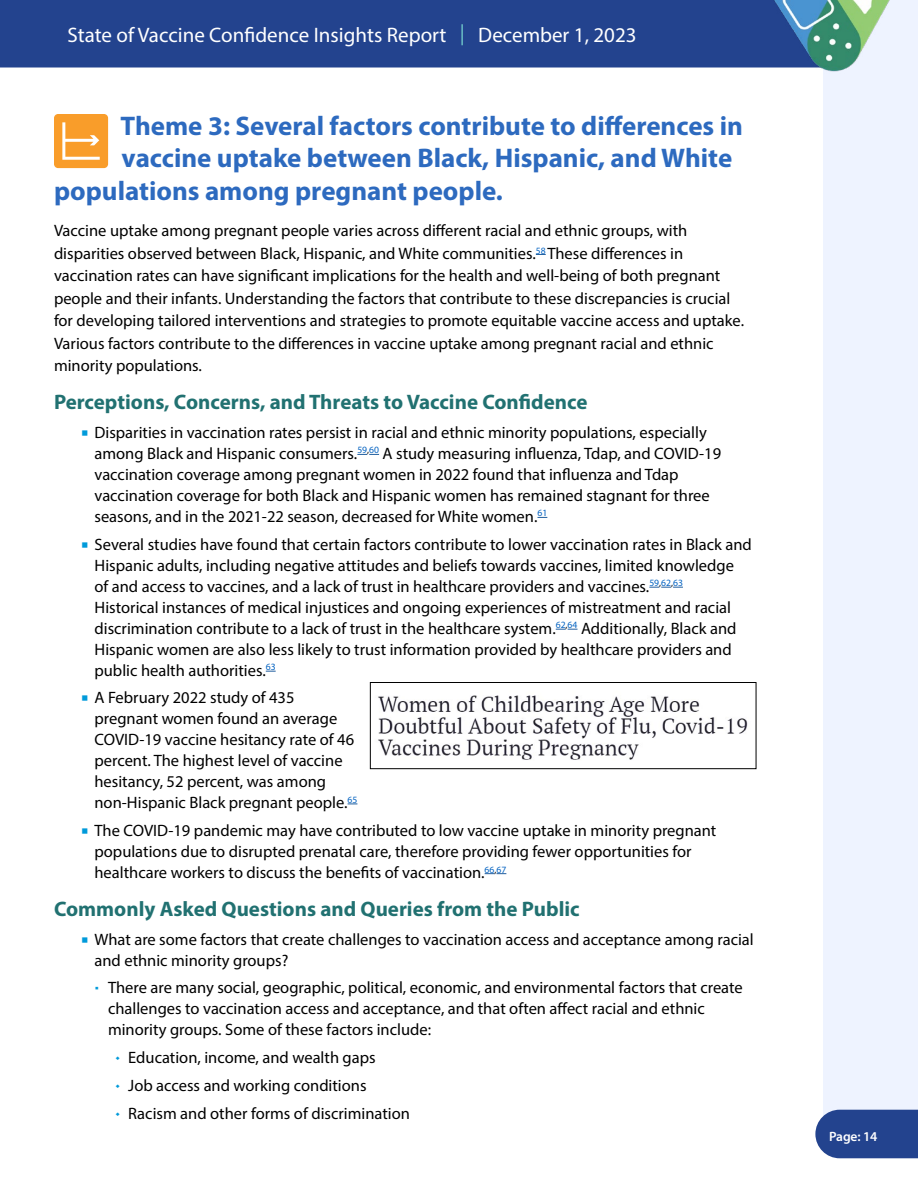
<style>
.page{position:relative;width:918px;height:1188px;background:#fff}
.page>*{position:absolute;margin:0;border:0;box-sizing:border-box;transform-origin:0 0}
.t1{font:700 27px "Myriad Pro";color:#2d6abf}
.t2{font:700 21px "Myriad Pro";color:#217171}
.t3{font:21px "Myriad Pro";color:#fff}
.L{font:16.5px/21px "Myriad Pro";color:#000}
.L2{font:16.5px/21px "Myriad Pro";color:#000}
.t4{font:600 13.5px "Myriad Pro";letter-spacing:-.01em;color:#fff}
.s1{color:#70cacb}
</style>
<div class="page">
<div style="left:824px;top:0;width:94px;height:1110px;background:#eef3ff"></div>
<div style="left:815px;top:1110px;width:103px;height:48px;background:#23438e"></div>
<div style="left:0;top:0;width:751px;height:68px;background:#23438e"></div>
<img style="left:751px;top:0;width:160px;height:76px">
<div style="left:54px;top:114px;width:54px;height:54px;background:#f99d2a;border-radius:4px"></div>
<svg style="left:62px;top:122px;width:38px;height:38px"></svg>
<svg style="left:357px;top:454px;width:22px;height:1px"></svg>
<svg style="left:649px;top:587px;width:34px;height:1px"></svg>
<svg style="left:556px;top:629px;width:22px;height:1px"></svg>
<svg style="left:485px;top:873px;width:21px;height:1px"></svg>
<img style="left:378px;top:695px;width:370px;height:65px">
<div style="left:370px;top:682px;width:386px;height:87px;border:1px solid #000"></div>
<p class="t3" style="left:68px;top:22px;width:571px">State of Vaccine Confidence Insights Report <span class="s1">|</span> December 1, 2023</p>
<h3 class="t1" style="left:121px;top:108px;width:624px">Theme 3: Several factors contribute to differences in</h3>
<h3 class="t1" style="left:122px;top:141px;width:612px">vaccine uptake between Black, Hispanic, and White</h3>
<h3 class="t1" style="left:54px;top:173px;width:450px">populations among pregnant people.</h3>
<p class="L" style="left:54px;top:219px;width:692px;line-height:22.5px">Vaccine uptake among pregnant people varies across different racial and ethnic groups, with disparities observed between Black, Hispanic, and White communities.<sup>58</sup> These differences in vaccination rates can have significant implications for the health and well-being of both pregnant people and their infants. Understanding the factors that contribute to these discrepancies is crucial for developing tailored interventions and strategies to promote equitable vaccine access and uptake.<br>Various factors contribute to the differences in vaccine uptake among pregnant racial and ethnic minority populations.</p>
<h4 class="t2" style="left:54px;top:389px;width:535px">Perceptions, Concerns, and Threats to Vaccine Confidence</h4>
<p class="L" style="left:94px;top:422px;width:628px">Disparities in vaccination rates persist in racial and ethnic minority populations, especially among Black and Hispanic consumers.<sup>59</sup><sup>,</sup><sup>60</sup> A study measuring influenza, Tdap, and COVID-19 vaccination coverage among pregnant women in 2022 found that influenza and Tdap vaccination coverage for both Black and Hispanic women has remained stagnant for three seasons, and in the 2021-22 season, decreased for White women.<sup>61</sup></p>
<p class="L" style="left:94px;top:533px;width:659px">Several studies have found that certain factors contribute to lower vaccination rates in Black and Hispanic adults, including negative attitudes and beliefs towards vaccines, limited knowledge of and access to vaccines, and a lack of trust in healthcare providers and vaccines.<sup>59</sup><sup>,</sup><sup>62</sup><sup>,</sup><sup>63<br></sup>Historical instances of medical injustices and ongoing experiences of mistreatment and racial discrimination contribute to a lack of trust in the healthcare system.<sup>62</sup><sup>,</sup><sup>64</sup> Additionally, Black and Hispanic women are also less likely to trust information provided by healthcare providers and public health authorities.<sup>63</sup></p>
<p class="L" style="left:94px;top:687px;width:264px">A February 2022 study of 435 pregnant women found an average COVID-19 vaccine hesitancy rate of 46 percent. The highest level of vaccine hesitancy, 52 percent, was among non-Hispanic Black pregnant people.<sup>65</sup></p>
<p class="L" style="left:94px;top:820px;width:623px">The COVID-19 pandemic may have contributed to low vaccine uptake in minority pregnant populations due to disrupted prenatal care, therefore providing fewer opportunities for healthcare workers to discuss the benefits of vaccination.<sup>66</sup><sup>,</sup><sup>67</sup></p>
<h4 class="t2" style="left:54px;top:895px;width:527px">Commonly Asked Questions and Queries from the Public</h4>
<p class="L" style="left:94px;top:928px;width:661px">What are some factors that create challenges to vaccination access and acceptance among racial and ethnic minority groups?</p>
<p class="L2" style="left:108px;top:977px;width:636px">There are many social, geographic, political, economic, and environmental factors that create challenges to vaccination access and acceptance, and that often affect racial and ethnic minority groups. Some of these factors include:</p>
<p class="L" style="left:128px;top:1047px;width:249px">Education, income, and wealth gaps</p>
<p class="L" style="left:128px;top:1075px;width:240px">Job access and working conditions</p>
<p class="L" style="left:128px;top:1102px;width:283px">Racism and other forms of discrimination</p>
<p class="t4" style="left:829px;top:1128px;width:50px">Page: 14</p>
</div>
